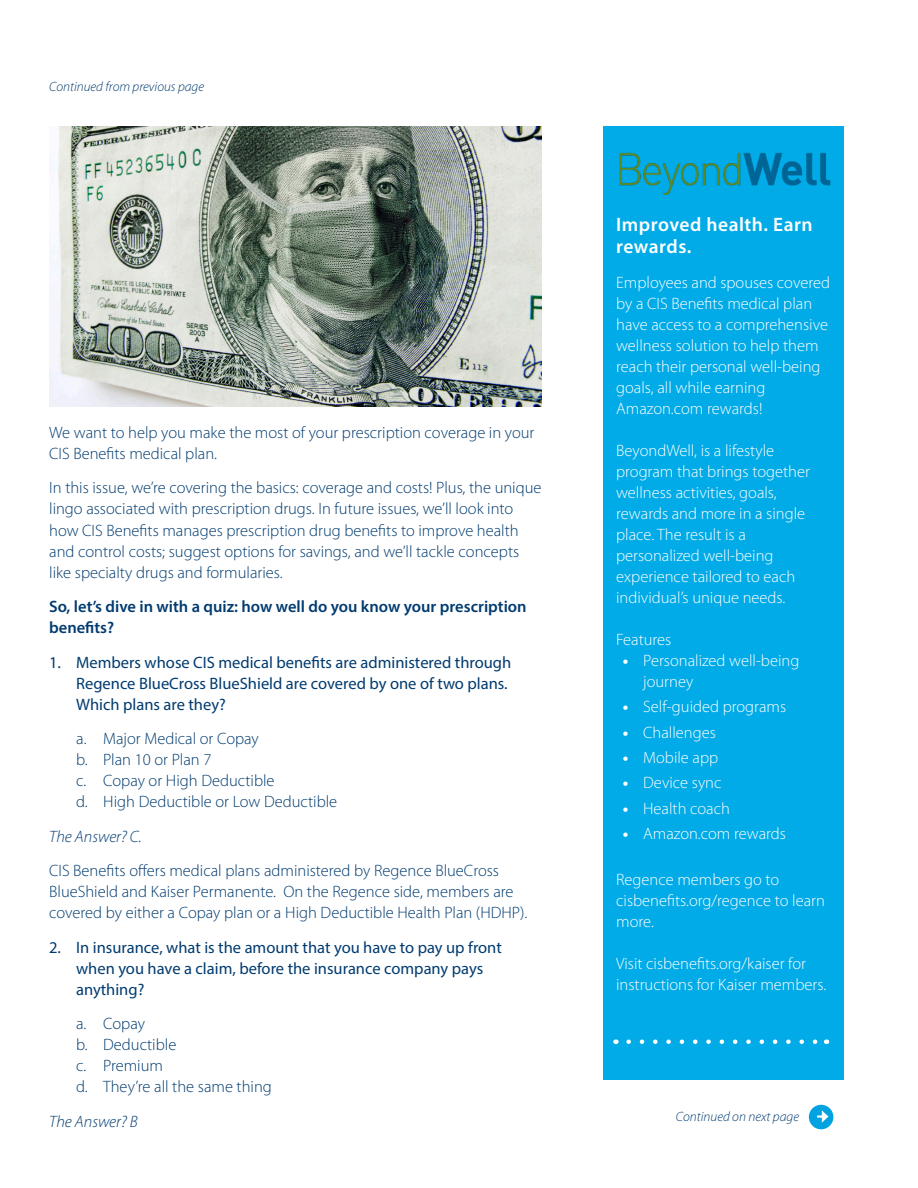
<style>
.page{position:relative;width:918px;height:1188px;background:#fff}
.page>*{position:absolute;margin:0;border:0;box-sizing:border-box;transform-origin:0 0}
.t1{font:600 19.5px/22.5px "Myriad Pro";letter-spacing:.025em;color:#fff}
.t2{font:300 16.5px/21px "Myriad Pro";color:#003b70}
.t3{font:300 16.5px/21px "Myriad Pro";color:#fff}
.t4{font:16.5px/21px "Myriad Pro";color:#003b70}
.t5{font:600 16.5px/21px "Myriad Pro";color:#003b70}
.t6{font:italic 300 16.5px "Myriad Pro";color:#003b70}
.t7{font:italic 300 13.5px "Myriad Pro";color:#003b70}
.s1{font-weight:700}
</style>
<div class="page">
<div style="left:603px;top:126px;width:241px;height:954px;background:#00abe7"></div>
<img style="left:49px;top:126px;width:493px;height:280px">
<div style="left:809px;top:1105px;width:24px;height:24px;background:#00a2df;border-radius:50%"></div>
<svg style="left:817px;top:1110px;width:11px;height:13px"></svg>
<svg style="left:629px;top:1040px;width:189px;height:4px"></svg>
<img style="left:619px;top:152px;width:212px;height:43px">
<p class="t7" style="left:49px;top:79px;width:156px">Continued from previous page</p>
<p class="t2" style="left:49px;top:422px;width:487px">We want to help you make the most of your prescription coverage in your<br>CIS Benefits medical plan.</p>
<p class="t2" style="left:49px;top:478px;width:494px">In this issue, we’re covering the basics: coverage and costs! Plus, the unique lingo associated with prescription drugs. In future issues, we’ll look into how CIS Benefits manages prescription drug benefits to improve health and control costs; suggest options for savings, and we’ll tackle concepts like specialty drugs and formularies.</p>
<p class="t5" style="left:49px;top:596px;width:479px">So, let’s dive in with a quiz: how well do you know your prescription benefits?</p>
<p class="t4" style="left:76px;top:651px;width:437px;text-indent:-27px">1. Members whose CIS medical benefits are administered through<br>Regence BlueCross BlueShield are covered by one of two plans.<br>Which plans are they?</p>
<p class="t2" style="left:76px;top:728px;width:263px">a. Major Medical or Copay<br>b. Plan 10 or Plan 7<br>c. Copay or High Deductible<br>d. High Deductible or Low Deductible</p>
<p class="t6" style="left:49px;top:826px;width:94px">The Answer? C.</p>
<p class="t2" style="left:49px;top:860px;width:480px">CIS Benefits offers medical plans administered by Regence BlueCross<br>BlueShield and Kaiser Permanente. On the Regence side, members are covered by either a Copay plan or a High Deductible Health Plan (HDHP).</p>
<p class="t4" style="left:76px;top:936px;width:427px;text-indent:-27px">2. In insurance, what is the amount that you have to pay up front when you have a claim, before the insurance company pays anything?</p>
<p class="t2" style="left:76px;top:1013px;width:197px">a. Copay<br>b. Deductible<br>c. Premium<br>d. They’re all the same thing</p>
<p class="t6" style="left:49px;top:1111px;width:90px">The Answer? B</p>
<p class="t1" style="left:616px;top:213px;width:198px">Improved health. Earn rewards.</p>
<p class="t3" style="left:616px;top:272px;width:215px">Employees and spouses covered by a CIS Benefits medical plan have access to a comprehensive wellness solution to help them reach their personal well-being goals, all while earning<br>Amazon.com rewards!</p>
<p class="t3" style="left:616px;top:440px;width:195px">BeyondWell, is a lifestyle program that brings together wellness activities, goals, rewards and more in a single place. The result is a personalized well-being experience tailored to each individual’s unique needs.</p>
<p class="t3" style="left:616px;top:629px;width:57px">Features</p>
<p class="t3" style="left:643px;top:650px;width:158px;text-indent:-20px"><span class="s1">•</span> Personalized well-being journey</p>
<p class="t3" style="left:623px;top:697px;width:165px"><span class="s1">•</span> Self-guided programs</p>
<p class="t3" style="left:623px;top:722px;width:94px"><span class="s1">•</span> Challenges</p>
<p class="t3" style="left:623px;top:747px;width:97px"><span class="s1">•</span> Mobile app</p>
<p class="t3" style="left:623px;top:773px;width:100px"><span class="s1">•</span> Device sync</p>
<p class="t3" style="left:623px;top:798px;width:109px"><span class="s1">•</span> Health coach</p>
<p class="t3" style="left:623px;top:823px;width:165px"><span class="s1">•</span> Amazon.com rewards</p>
<p class="t3" style="left:616px;top:869px;width:210px">Regence members go to cisbenefits.org/regence to learn more.</p>
<p class="t3" style="left:616px;top:953px;width:212px">Visit cisbenefits.org/kaiser for instructions for Kaiser members.</p>
<p class="t7" style="left:676px;top:1108px;width:125px">Continued on next page</p>
</div>
